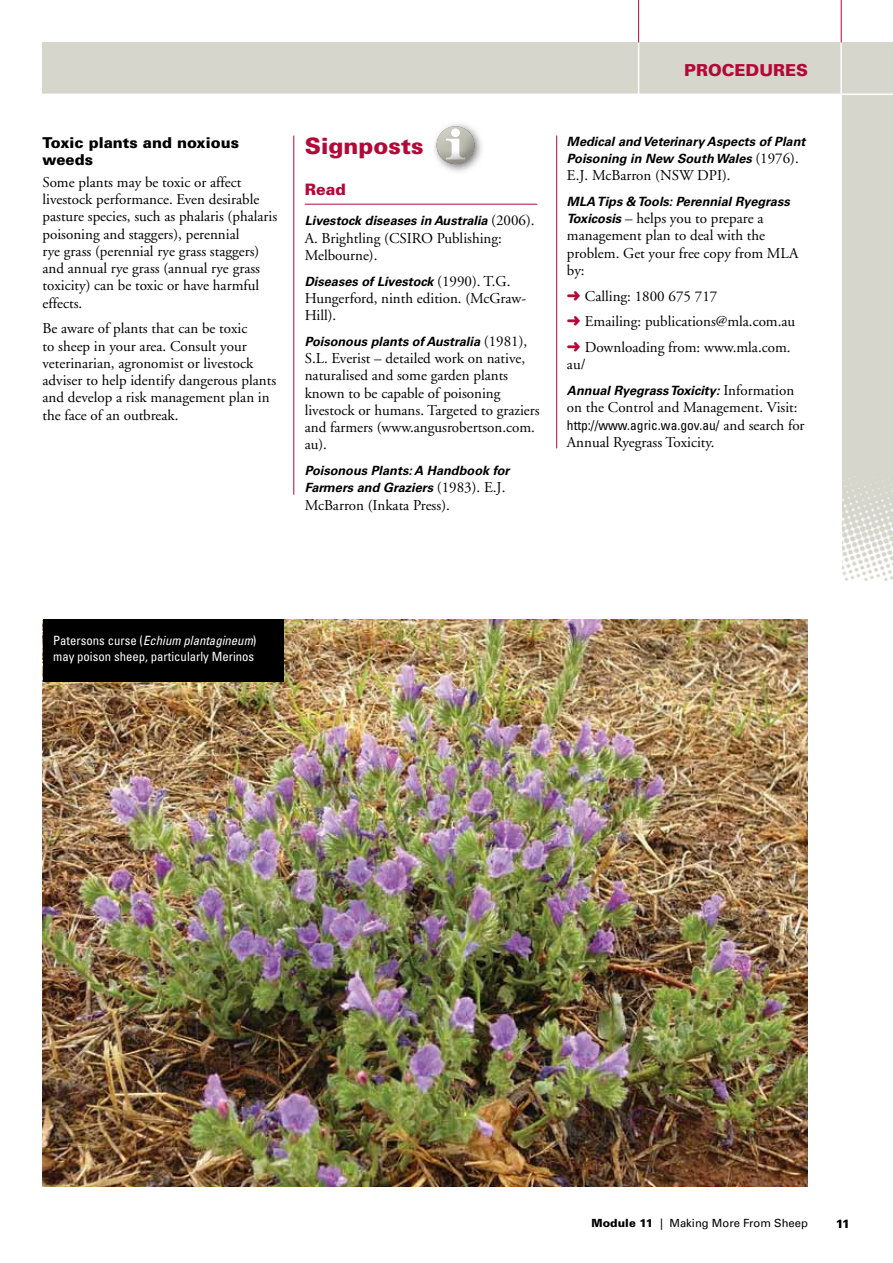
<style>
.page{position:relative;width:893px;height:1263px;background:#fff}
.page>*{position:absolute;margin:0;border:0;box-sizing:border-box;transform-origin:0 0}
.t1{font:900 22.5px "Univers";color:#b30838}
.t2{font:900 16.5px "Univers";color:#b30838}
.t3{font:900 15.75px "Univers";color:#b30838}
.t4{font:15px/17.2px "Adobe Garamond";color:#000}
.t5{font:900 15px/17.2px "Univers";color:#000}
.t6{font:condensed 13.5px "Univers";color:#000}
.t7{font:italic 700 12.75px/17.2px "Univers";color:#000}
.t8{font:condensed 12.75px/15.8px "Univers";color:#fff}
.t9{font:900 12px "Univers";color:#000}
.t10{font:11.25px "Univers";color:#000}
.s1{font-family:"Adobe Garamond";font-weight:400;font-style:normal;font-size:15px}
.s2{font-family:"Univers";font-weight:700;font-style:italic;font-size:12.75px}
.s3{color:#b30838}
.s4{font-family:"Adobe Garamond";font-stretch:normal;font-size:15px}
.s5{font-style:italic}
.s6{font-weight:900}
</style>
<div class="page">
<div style="left:43px;top:43px;width:850px;height:51px;background:#d6d6cd"></div>
<img style="left:842px;top:93px;width:51px;height:487px">
<hr style="left:638px;top:42px;width:1px;height:54px;background:#fff">
<hr style="left:840px;top:39px;width:2px;height:538px;background:#fff">
<hr style="left:841px;top:0;width:1px;height:43px;background:#b30838">
<hr style="left:638px;top:0;width:1px;height:43px;background:#b30838">
<hr style="left:36px;top:94px;width:857px;height:1px;background:#fff">
<hr style="left:556px;top:136px;width:1px;height:312px;background:#b30838">
<hr style="left:293px;top:136px;width:1px;height:359px;background:#b30838">
<hr style="left:305px;top:204px;width:232px;height:1px;background:#b30838">
<img style="left:43px;top:619px;width:765px;height:567px">
<div style="left:430px;top:130px;width:65px;height:55px;background:#000;opacity:.25"></div>
<div style="left:43px;top:619px;width:240px;height:62px;background:#000"></div>
<p class="t5" style="left:43px;top:134px;width:198px">Toxic plants and noxious weeds</p>
<p class="t4" style="left:43px;top:174px;width:236px">Some plants may be toxic or affect livestock performance. Even desirable pasture species, such as phalaris (phalaris poisoning and staggers), perennial<br>rye grass (perennial rye grass staggers) and annual rye grass (annual rye grass toxicity) can be toxic or have harmful effects.</p>
<p class="t4" style="left:43px;top:320px;width:235px">Be aware of plants that can be toxic<br>to sheep in your area. Consult your veterinarian, agronomist or livestock adviser to help identify dangerous plants and develop a risk management plan in the face of an outbreak.</p>
<h1 class="t1" style="left:305px;top:132px;width:120px">Signposts</h1>
<p class="t3" style="left:305px;top:180px;width:43px">Read</p>
<p class="t7" style="left:305px;top:212px;width:231px">Livestock diseases in Australia <span class="s1">(2006).</span></p>
<p class="t4" style="left:305px;top:230px;width:199px">A. Brightling (CSIRO Publishing:<br>Melbourne).</p>
<p class="t7" style="left:305px;top:273px;width:207px">Diseases of Livestock <span class="s1">(1990). T.G.</span></p>
<p class="t4" style="left:305px;top:290px;width:223px">Hungerford, ninth edition. (McGraw-<br>Hill).</p>
<p class="t7" style="left:305px;top:333px;width:224px">Poisonous plants of Australia <span class="s1">(1981),</span></p>
<p class="t4" style="left:305px;top:350px;width:236px">S.L. Everist – detailed work on native, naturalised and some garden plants known to be capable of poisoning livestock or humans. Targeted to graziers and farmers (www.angusrobertson.com. au).</p>
<p class="t7" style="left:305px;top:462px;width:206px">Poisonous Plants: A Handbook for<br>Farmers and Graziers <span class="s1">(1983). E.J.</span></p>
<p class="t4" style="left:305px;top:497px;width:147px">McBarron (Inkata Press).</p>
<p class="t2" style="left:684px;top:60px;width:125px">PROCEDURES</p>
<p class="t7" style="left:567px;top:133px;width:240px">Medical and Veterinary Aspects of Plant<br>Poisoning in New South Wales <span class="s1">(1976).</span></p>
<p class="t4" style="left:567px;top:167px;width:165px">E.J. McBarron (NSW DPI).</p>
<p class="t7" style="left:567px;top:193px;width:224px">MLA Tips &amp; Tools: Perennial Ryegrass</p>
<p class="t4" style="left:567px;top:210px;width:233px"><span class="s2">Toxicosis</span> – helps you to prepare a management plan to deal with the problem. Get your free copy from MLA by:</p>
<p class="t4" style="left:567px;top:283px;width:230px;line-height:25.8px"><span class="s3">➜</span> Calling: 1800 675 717<br><span class="s3">➜</span> Emailing: publications@mla.com.au <span class="s3">➜</span> Downloading from: www.mla.com.</p>
<p class="t4" style="left:567px;top:356px;width:20px">au/</p>
<p class="t7" style="left:567px;top:382px;width:229px">Annual Ryegrass Toxicity: <span class="s1">Information</span></p>
<p class="t4" style="left:567px;top:399px;width:232px">on the Control and Management. Visit:</p>
<p class="t6" style="left:567px;top:416px;width:239px">http://www.agric.wa.gov.au/ <span class="s4">and search for</span></p>
<p class="t4" style="left:567px;top:434px;width:149px">Annual Ryegrass Toxicity.</p>
<p class="t8" style="left:53px;top:633px;width:205px">Patersons curse (<span class="s5">Echium plantagineum</span>) may poison sheep, particularly Merinos</p>
<p class="t10" style="left:591px;top:1217px;width:218px"><span class="s6">Module 11</span> | Making More From Sheep</p>
<p class="t9" style="left:836px;top:1216px;width:16px">11</p>
</div>
